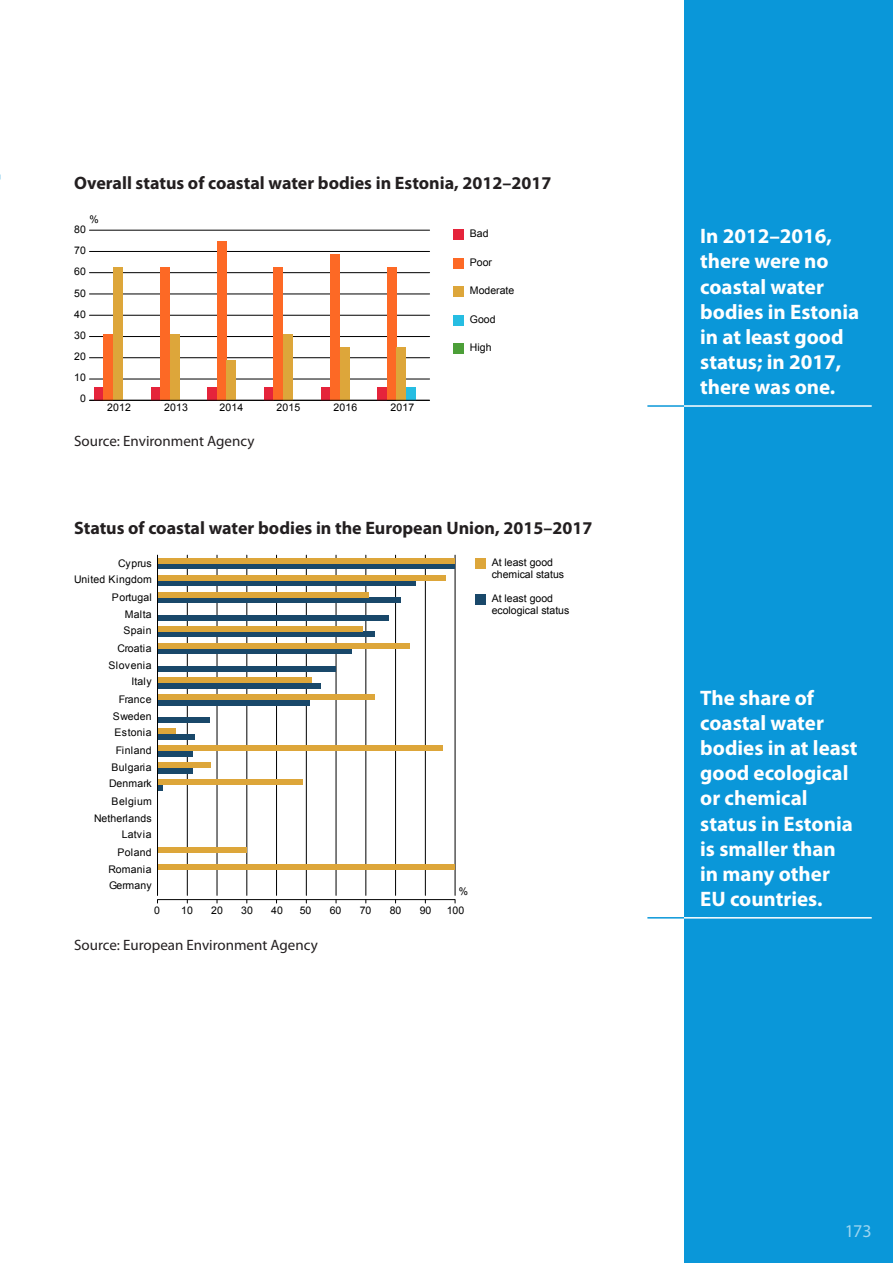
<style>
.page{position:relative;width:893px;height:1263px;background:#fff}
.page>*{position:absolute;margin:0;border:0;box-sizing:border-box;transform-origin:0 0}
.juhtm6te{font:700 21px/25.2px "Myriad Pro";color:#fff}
.joonise_pealkiri{font:700 18px "Myriad Pro";color:#231f20}
.t1{font:18px "Myriad Pro";color:#fff}
.Sisutekst{font:15px "Myriad Pro";color:#231f20}
.t2{font:10.5px/12.6px "Arial";letter-spacing:.015em;color:#000}
.t3{font:10.5px "Arial";letter-spacing:.045em;color:#000}
</style>
<div class="page">
<div style="left:684px;top:0;width:209px;height:1263px;background:#0a97d9"></div>
<hr style="left:647px;top:405px;width:37px;height:2px;background:#0a97d9">
<hr style="left:684px;top:405px;width:188px;height:2px;background:#fff">
<hr style="left:647px;top:917px;width:37px;height:1px;background:#0a97d9">
<hr style="left:684px;top:917px;width:188px;height:1px;background:#fff">
<hr style="left:89px;top:379px;width:341px;height:1px;background:#000">
<hr style="left:89px;top:357px;width:341px;height:1px;background:#000">
<hr style="left:89px;top:336px;width:341px;height:1px;background:#000">
<hr style="left:89px;top:315px;width:341px;height:1px;background:#000">
<hr style="left:89px;top:294px;width:341px;height:1px;background:#000">
<hr style="left:89px;top:272px;width:341px;height:1px;background:#000">
<hr style="left:89px;top:251px;width:341px;height:1px;background:#000">
<hr style="left:89px;top:230px;width:341px;height:1px;background:#000">
<div style="left:94px;top:387px;width:10px;height:13px;background:#e5243b"></div>
<div style="left:104px;top:334px;width:9px;height:66px;background:#fd6925"></div>
<div style="left:113px;top:267px;width:10px;height:133px;background:#dda63a"></div>
<div style="left:151px;top:387px;width:9px;height:13px;background:#e5243b"></div>
<div style="left:160px;top:267px;width:10px;height:133px;background:#fd6925"></div>
<div style="left:170px;top:334px;width:9px;height:66px;background:#dda63a"></div>
<div style="left:208px;top:387px;width:9px;height:13px;background:#e5243b"></div>
<div style="left:217px;top:241px;width:9px;height:159px;background:#fd6925"></div>
<div style="left:226px;top:360px;width:10px;height:40px;background:#dda63a"></div>
<div style="left:264px;top:387px;width:10px;height:13px;background:#e5243b"></div>
<div style="left:274px;top:267px;width:9px;height:133px;background:#fd6925"></div>
<div style="left:283px;top:334px;width:10px;height:66px;background:#dda63a"></div>
<div style="left:321px;top:387px;width:9px;height:13px;background:#e5243b"></div>
<div style="left:330px;top:254px;width:10px;height:146px;background:#fd6925"></div>
<div style="left:340px;top:347px;width:9px;height:53px;background:#dda63a"></div>
<div style="left:378px;top:387px;width:9px;height:13px;background:#e5243b"></div>
<div style="left:387px;top:267px;width:9px;height:133px;background:#fd6925"></div>
<div style="left:396px;top:347px;width:10px;height:53px;background:#dda63a"></div>
<div style="left:406px;top:387px;width:9px;height:13px;background:#26bde2"></div>
<hr style="left:89px;top:400px;width:341px;height:1px;background:#000">
<div style="left:453px;top:229px;width:10px;height:11px;background:#e5243b"></div>
<div style="left:453px;top:258px;width:10px;height:10px;background:#fd6925"></div>
<div style="left:453px;top:286px;width:10px;height:11px;background:#dda63a"></div>
<div style="left:453px;top:315px;width:10px;height:10px;background:#26bde2"></div>
<div style="left:453px;top:343px;width:10px;height:11px;background:#4c9f38"></div>
<hr style="left:187px;top:555px;width:1px;height:340px;background:#000">
<hr style="left:217px;top:555px;width:1px;height:340px;background:#000">
<hr style="left:247px;top:555px;width:1px;height:340px;background:#000">
<hr style="left:276px;top:555px;width:1px;height:340px;background:#000">
<hr style="left:306px;top:555px;width:1px;height:340px;background:#000">
<hr style="left:336px;top:555px;width:1px;height:340px;background:#000">
<hr style="left:366px;top:555px;width:1px;height:340px;background:#000">
<hr style="left:395px;top:555px;width:1px;height:340px;background:#000">
<hr style="left:425px;top:555px;width:1px;height:340px;background:#000">
<hr style="left:455px;top:555px;width:1px;height:340px;background:#000">
<div style="left:157px;top:864px;width:298px;height:6px;background:#dda63a"></div>
<div style="left:157px;top:847px;width:90px;height:6px;background:#dda63a"></div>
<svg style="left:158px;top:785px;width:5px;height:5px"></svg>
<div style="left:157px;top:779px;width:146px;height:6px;background:#dda63a"></div>
<div style="left:157px;top:768px;width:36px;height:5px;background:#19486a"></div>
<div style="left:157px;top:762px;width:54px;height:6px;background:#dda63a"></div>
<div style="left:157px;top:751px;width:36px;height:5px;background:#19486a"></div>
<div style="left:157px;top:745px;width:286px;height:6px;background:#dda63a"></div>
<div style="left:157px;top:734px;width:38px;height:5px;background:#19486a"></div>
<div style="left:157px;top:728px;width:19px;height:6px;background:#dda63a"></div>
<div style="left:157px;top:717px;width:53px;height:5px;background:#19486a"></div>
<div style="left:157px;top:700px;width:153px;height:5px;background:#19486a"></div>
<div style="left:157px;top:694px;width:218px;height:6px;background:#dda63a"></div>
<div style="left:157px;top:683px;width:164px;height:5px;background:#19486a"></div>
<div style="left:157px;top:677px;width:155px;height:6px;background:#dda63a"></div>
<div style="left:157px;top:666px;width:179px;height:5px;background:#19486a"></div>
<div style="left:157px;top:649px;width:195px;height:5px;background:#19486a"></div>
<div style="left:157px;top:643px;width:253px;height:6px;background:#dda63a"></div>
<div style="left:157px;top:632px;width:218px;height:5px;background:#19486a"></div>
<div style="left:157px;top:626px;width:206px;height:6px;background:#dda63a"></div>
<div style="left:157px;top:615px;width:232px;height:5px;background:#19486a"></div>
<div style="left:157px;top:598px;width:244px;height:5px;background:#19486a"></div>
<div style="left:157px;top:592px;width:212px;height:6px;background:#dda63a"></div>
<div style="left:157px;top:581px;width:259px;height:5px;background:#19486a"></div>
<div style="left:157px;top:575px;width:289px;height:6px;background:#dda63a"></div>
<div style="left:157px;top:564px;width:298px;height:5px;background:#19486a"></div>
<div style="left:157px;top:558px;width:298px;height:5px;background:#dda63a"></div>
<hr style="left:157px;top:555px;width:1px;height:340px;background:#000">
<hr style="left:157px;top:899px;width:298px;height:1px;background:#000">
<div style="left:475px;top:594px;width:10px;height:10px;background:#19486a"></div>
<div style="left:475px;top:558px;width:10px;height:10px;background:#dda63a"></div>
<p class="joonise_pealkiri" style="left:74px;top:171px;width:479px">Overall status of coastal water bodies in Estonia, 2012–2017</p>
<p class="t2" style="left:89px;top:213px;width:11px">%</p>
<p class="t2" style="left:74px;top:223px;width:13px">80</p>
<p class="t2" style="left:74px;top:244px;width:13px">70</p>
<p class="t2" style="left:74px;top:265px;width:13px">60</p>
<p class="t2" style="left:74px;top:287px;width:13px">50</p>
<p class="t2" style="left:74px;top:308px;width:13px">40</p>
<p class="t2" style="left:74px;top:329px;width:13px">30</p>
<p class="t2" style="left:74px;top:350px;width:13px">20</p>
<p class="t2" style="left:74px;top:371px;width:13px">10</p>
<p class="t2" style="left:80px;top:392px;width:7px">0</p>
<p class="t2" style="left:107px;top:401px;width:25px">2012</p>
<p class="t2" style="left:164px;top:401px;width:25px">2013</p>
<p class="t2" style="left:220px;top:401px;width:25px">2014</p>
<p class="t2" style="left:276px;top:401px;width:25px">2015</p>
<p class="t2" style="left:333px;top:401px;width:25px">2016</p>
<p class="t2" style="left:390px;top:401px;width:25px">2017</p>
<p class="Sisutekst" style="left:74px;top:431px;width:182px">Source: Environment Agency</p>
<p class="t2" style="left:470px;top:227px;width:20px">Bad</p>
<p class="t2" style="left:470px;top:256px;width:24px">Poor</p>
<p class="t2" style="left:470px;top:284px;width:46px">Moderate</p>
<p class="t2" style="left:470px;top:313px;width:27px">Good</p>
<p class="t2" style="left:470px;top:341px;width:23px">High</p>
<p class="joonise_pealkiri" style="left:74px;top:517px;width:520px">Status of coastal water bodies in the European Union, 2015–2017</p>
<p class="t2" style="left:118px;top:557px;width:35px">Cyprus</p>
<p class="t2" style="left:74px;top:573px;width:79px">United Kingdom</p>
<p class="t2" style="left:112px;top:591px;width:41px">Portugal</p>
<p class="t2" style="left:125px;top:608px;width:28px">Malta</p>
<p class="t2" style="left:123px;top:624px;width:30px">Spain</p>
<p class="t2" style="left:117px;top:642px;width:36px">Croatia</p>
<p class="t3" style="left:108px;top:658px;width:45px">Slovenia</p>
<p class="t2" style="left:131px;top:675px;width:22px">Italy</p>
<p class="t2" style="left:119px;top:693px;width:34px">France</p>
<p class="t2" style="left:113px;top:710px;width:40px">Sweden</p>
<p class="t2" style="left:114px;top:726px;width:39px">Estonia</p>
<p class="t2" style="left:116px;top:744px;width:37px">Finland</p>
<p class="t2" style="left:111px;top:761px;width:42px">Bulgaria</p>
<p class="t2" style="left:109px;top:777px;width:44px">Denmark</p>
<p class="t2" style="left:112px;top:795px;width:42px">Belgium</p>
<p class="t2" style="left:94px;top:812px;width:59px">Netherlands</p>
<p class="t2" style="left:122px;top:828px;width:31px">Latvia</p>
<p class="t2" style="left:117px;top:846px;width:36px">Poland</p>
<p class="t2" style="left:108px;top:863px;width:45px">Romania</p>
<p class="t2" style="left:109px;top:879px;width:44px">Germany</p>
<p class="t2" style="left:459px;top:885px;width:11px">%</p>
<p class="t2" style="left:154px;top:904px;width:7px">0</p>
<p class="t2" style="left:181px;top:904px;width:13px">10</p>
<p class="t2" style="left:211px;top:904px;width:13px">20</p>
<p class="t2" style="left:241px;top:904px;width:13px">30</p>
<p class="t2" style="left:271px;top:904px;width:13px">40</p>
<p class="t2" style="left:300px;top:904px;width:13px">50</p>
<p class="t2" style="left:330px;top:904px;width:13px">60</p>
<p class="t2" style="left:360px;top:904px;width:13px">70</p>
<p class="t2" style="left:390px;top:904px;width:13px">80</p>
<p class="t2" style="left:420px;top:904px;width:13px">90</p>
<p class="t2" style="left:447px;top:904px;width:19px">100</p>
<p class="Sisutekst" style="left:74px;top:936px;width:245px">Source: European Environment Agency</p>
<p class="t2" style="left:492px;top:556px;width:74px">At least good chemical status</p>
<p class="t2" style="left:492px;top:592px;width:79px">At least good ecological status</p>
<p class="juhtm6te" style="left:700px;top:223px;width:161px">In 2012–2016, there were no coastal water bodies in Estonia in at least good status; in 2017, there was one.</p>
<p class="juhtm6te" style="left:700px;top:684px;width:159px">The share of coastal water bodies in at least good ecological or chemical status in Estonia is smaller than in many other<br>EU countries.</p>
<h2 class="t1" style="left:844px;top:1220px;width:29px">173</h2>
</div>
